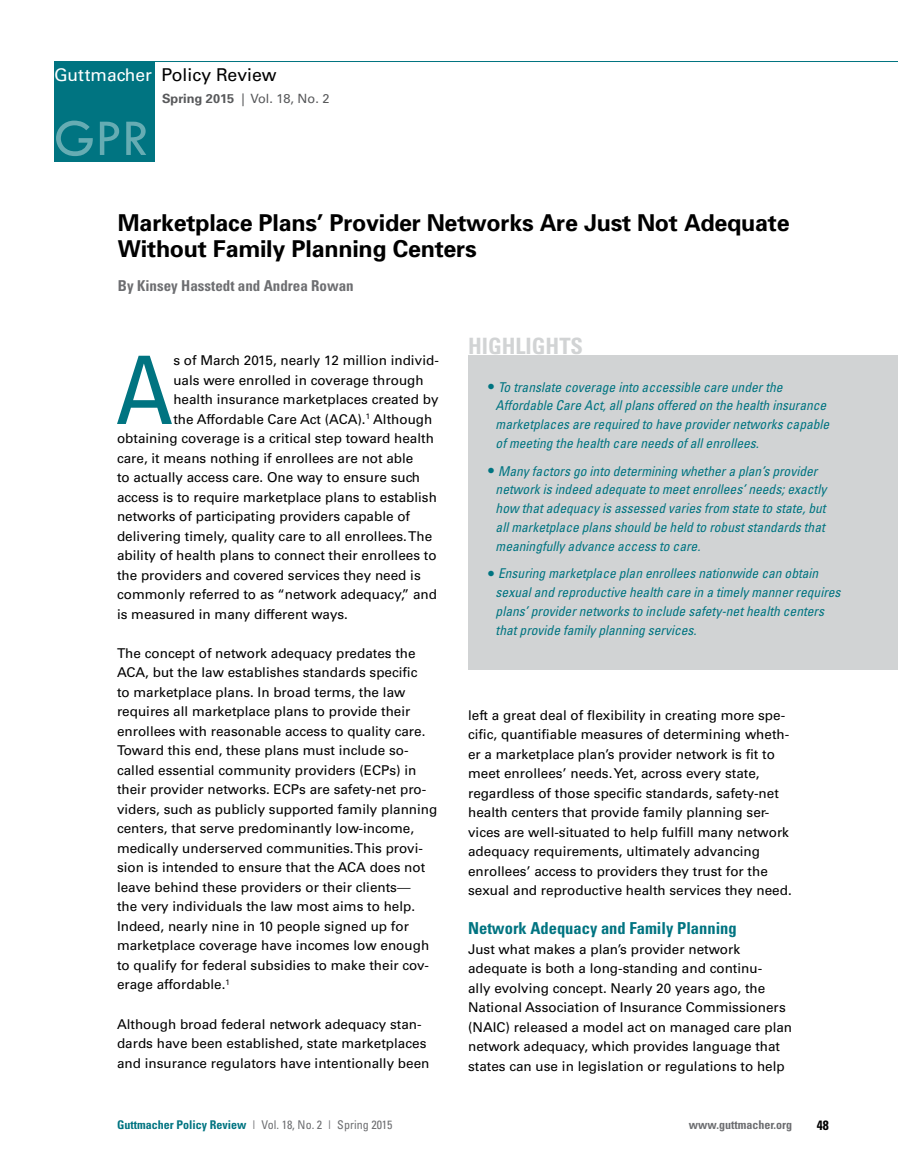
<style>
.page{position:relative;width:898px;height:1168px;background:#fff}
.page>*{position:absolute;margin:0;border:0;box-sizing:border-box;transform-origin:0 0}
.t1{font:condensed 94.5px "Univers";color:#007481}
.t2{font:500 53.55px "M Twentieth Century";color:#66acb3}
.t3{font:700 23.25px/25.5px "Univers";letter-spacing:-.01em;color:#000}
.t4{font:700 condensed 22.5px "Univers";color:#d1d3d4}
.t5{font:17.7px "Univers";color:#000}
.t6{font:700 condensed 16.5px "Univers";color:#007481}
.t7{font:700 condensed 15px "Univers";color:#6d6e71}
.t8{font:13.5px/19.5px "Univers";color:#000}
.t9{font:italic condensed 13.5px/18.8px "Univers";color:#007481}
.t10{font:700 condensed 13.5px "Univers";color:#000}
.t11{font:12.75px "Univers";letter-spacing:-.01em;color:#58595b}
.t12{font:condensed 12px "Univers";color:#6d6e71}
.t13{font:700 condensed 12px "Univers";color:#6d6e71}
.s1{font-size:17.4px;color:#fff}
.s2{font-weight:700}
.s3{font-stretch:condensed}
.s4{font-style:normal;font-size:18px}
.s5{font-weight:700;color:#007481}
</style>
<div class="page">
<div style="left:54px;top:62px;width:100px;height:100px;background:#007481"></div>
<hr style="left:54px;top:61px;width:844px;height:1px;background:#007481">
<div style="left:469px;top:355px;width:429px;height:314px;background:#d1d3d4"></div>
<h3 class="t5" style="left:54px;top:64px;width:224px"><span class="s1">Gut tmacher</span> Policy Review</h3>
<p class="t11" style="left:162px;top:91px;width:169px"><span class="s2">Spring 2015</span> | Vol. 18, No. 2</p>
<h2 class="t2" style="left:54px;top:110px;width:96px">GPR</h2>
<h3 class="t3" style="left:118px;top:209px;width:673px">Marketplace Plans’ Provider Networks Are Just Not Adequate<br>Without Family Planning Centers</h3>
<p class="t7" style="left:118px;top:277px;width:237px">By Kinsey Hasstedt and Andrea Rowan</p>
<h1 class="t1" style="left:116px;top:330px;width:59px">A</h1>
<p class="t8" style="left:173px;top:351px;width:267px">s of March 2015, nearly 12 million individ-</p>
<p class="t8" style="left:173px;top:370px;width:252px">uals were enrolled in coverage through</p>
<p class="t8" style="left:173px;top:390px;width:267px">health insurance marketplaces created by</p>
<p class="t8" style="left:173px;top:409px;width:261px">the Affordable Care Act (ACA).<sup>1</sup> Although</p>
<p class="t8" style="left:117px;top:429px;width:318px">obtaining coverage is a critical step toward health</p>
<p class="t8" style="left:117px;top:448px;width:298px">care, it means nothing if enrollees are not able</p>
<p class="t8" style="left:117px;top:468px;width:304px">to actually access care. One way to ensure such</p>
<p class="t8" style="left:117px;top:487px;width:321px">access is to require marketplace plans to establish</p>
<p class="t8" style="left:117px;top:507px;width:295px">networks of participating providers capable of</p>
<p class="t8" style="left:117px;top:526px;width:317px">delivering timely, quality care to all enrollees. The</p>
<p class="t8" style="left:117px;top:546px;width:321px">ability of health plans to connect their enrollees to</p>
<p class="t8" style="left:117px;top:565px;width:305px">the providers and covered services they need is</p>
<p class="t8" style="left:117px;top:585px;width:322px">commonly referred to as “network adequacy,” and</p>
<p class="t8" style="left:117px;top:604px;width:232px">is measured in many different ways.</p>
<p class="t8" style="left:117px;top:643px;width:322px">The concept of network adequacy predates the ACA, but the law establishes standards specific<br>to marketplace plans. In broad terms, the law requires all marketplace plans to provide their enrollees with reasonable access to quality care.<br>Toward this end, these plans must include so&shy;called essential community providers (ECPs) in their provider networks. ECPs are safety-net pro&shy;viders, such as publicly supported family planning centers, that serve predominantly low-income, medically underserved communities. This provi&shy;sion is intended to ensure that the ACA does not leave behind these providers or their clients<span class="s3">—<br></span>the very individuals the law most aims to help.<br>Indeed, nearly nine in 10 people signed up for marketplace coverage have incomes low enough to qualify for federal subsidies to make their cov&shy;erage affordable.<sup>1</sup></p>
<p class="t8" style="left:117px;top:1014px;width:314px">Although broad federal network adequacy stan&shy;dards have been established, state marketplaces and insurance regulators have intentionally been</p>
<h3 class="t4" style="left:468px;top:332px;width:116px">HIGHLIGHTS</h3>
<p class="t9" style="left:495px;top:377px;width:335px;text-indent:-8px"><span class="s4">•</span> To translate coverage into accessible care under the Affordable Care Act, all plans offered on the health insurance marketplaces are required to have provider networks capable of meeting the health care needs of all enrollees.</p>
<p class="t9" style="left:495px;top:461px;width:332px;text-indent:-8px"><span class="s4">•</span> Many factors go into determining whether a plan’s provider network is indeed adequate to meet enrollees’ needs; exactly how that adequacy is assessed varies from state to state, but all marketplace plans should be held to robust standards that meaningfully advance access to care.</p>
<p class="t9" style="left:495px;top:564px;width:346px;text-indent:-8px"><span class="s4">•</span> Ensuring marketplace plan enrollees nationwide can obtain sexual and reproductive health care in a timely manner requires plans’ provider networks to include safety-net health centers that provide family planning services.</p>
<p class="t8" style="left:468px;top:705px;width:325px">left a great deal of flexibility in creating more spe&shy;cific, quantifiable measures of determining wheth&shy;er a marketplace plan’s provider network is fit to meet enrollees’ needs. Yet, across every state, regardless of those specific standards, safety-net health centers that provide family planning ser&shy;vices are well-situated to help fulfill many network adequacy requirements, ultimately advancing enrollees’ access to providers they trust for the sexual and reproductive health services they need.</p>
<p class="t6" style="left:468px;top:918px;width:270px">Network Adequacy and Family Planning</p>
<p class="t8" style="left:468px;top:939px;width:325px">Just what makes a plan’s provider network adequate is both a long-standing and continu-<br>ally evolving concept. Nearly 20 years ago, the National Association of Insurance Commissioners (NAIC) released a model act on managed care plan network adequacy, which provides language that states can use in legislation or regulations to help</p>
<p class="t12" style="left:117px;top:1117px;width:277px"><span class="s5">Guttmacher Policy Review</span> | Vol. 18, No. 2 | Spring 2015</p>
<p class="t13" style="left:689px;top:1117px;width:105px">www.guttmacher.org</p>
<p class="t10" style="left:817px;top:1116px;width:13px">48</p>
</div>
